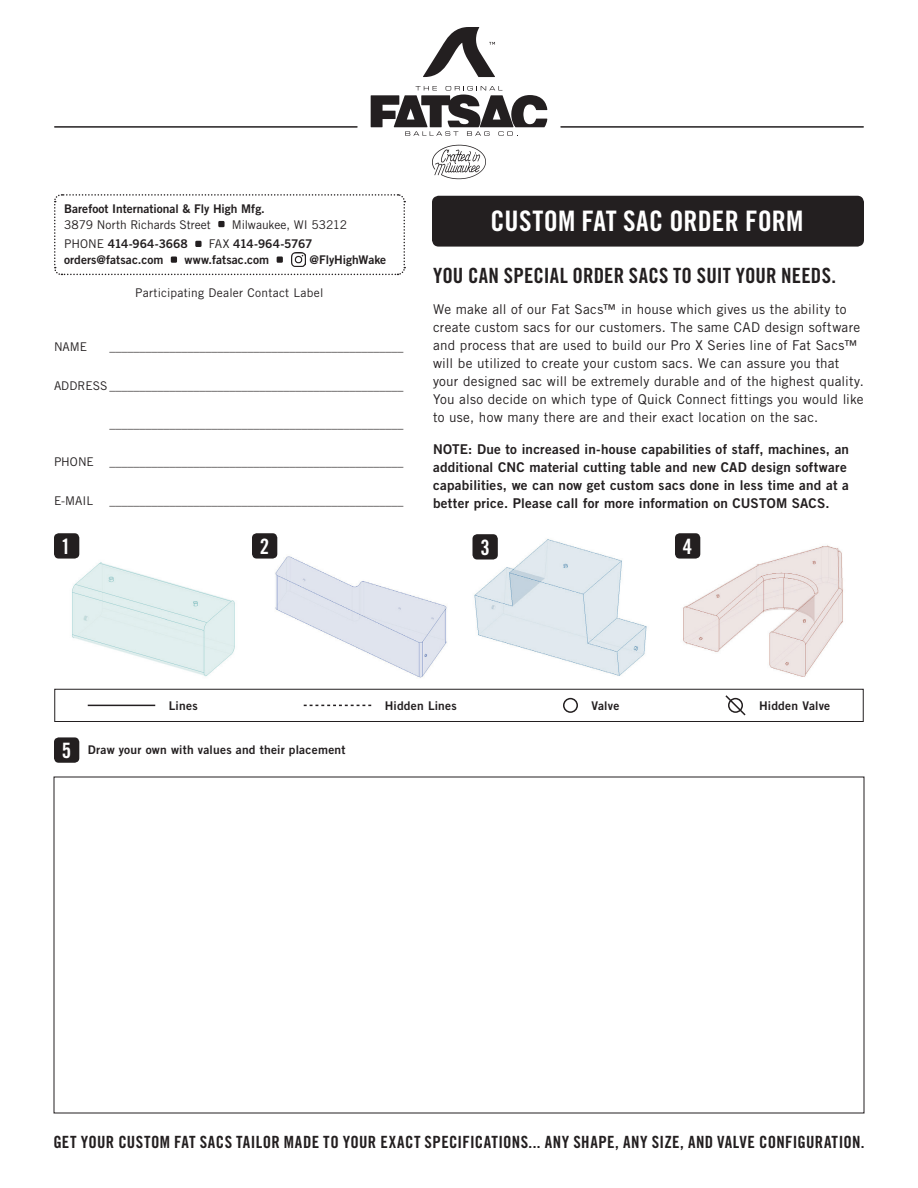
<style>
.page{position:relative;width:918px;height:1188px;background:#fff}
.page>*{position:absolute;margin:0;border:0;box-sizing:border-box;transform-origin:0 0}
.t1{font:28.2px "Trade Gothic LT Std Bd Cn 20";letter-spacing:.005em;color:#fff}
.t2{font:21.15px "Trade Gothic LT Std Bd Cn 20";color:#fff}
.t3{font:21px "Trade Gothic LT Std Bd Cn 20";letter-spacing:.01em;color:#231f20}
.t4{font:16.8px "Trade Gothic LT Std Bd Cn 20";letter-spacing:.02em;color:#231f20}
.t5{font:13.5px/18px "Trade Gothic LT Std";letter-spacing:.015em;color:#231f20}
.t6{font:13.5px/18px "Trade Gothic LT Std Bd 2";letter-spacing:.015em;color:#231f20}
.t7{font:12px "Trade Gothic LT Std";color:#231f20}
.t8{font:12px "Trade Gothic LT Std Bd 2";letter-spacing:.01em;color:#231f20}
.t9{font:12px "Trade Gothic LT Std";letter-spacing:.02em;color:#231f20}
.t10{font:12px "Trade Gothic LT Std Bd 2";letter-spacing:-.01em;color:#231f20}
.t11{font:12px "Trade Gothic LT Std Bd 2";letter-spacing:-.035em;color:#231f20}
.s1{font-family:"Trade Gothic LT Std"}
</style>
<div class="page">
<img style="left:54px;top:554px;width:181px;height:123px">
<img style="left:274px;top:534px;width:173px;height:144px">
<img style="left:474px;top:534px;width:173px;height:142px">
<img style="left:675px;top:534px;width:168px;height:143px">
<svg style="left:371px;top:86px;width:176px;height:50px"></svg>
<hr style="left:55px;top:126px;width:302px;height:2px;background:#231f20">
<svg style="left:54px;top:194px;width:352px;height:82px"></svg>
<div style="left:432px;top:196px;width:432px;height:51px;background:#231f20;border-radius:7px"></div>
<svg style="left:423px;top:27px;width:72px;height:50px"></svg>
<hr style="left:561px;top:126px;width:302px;height:2px;background:#231f20">
<div style="left:54px;top:689px;width:810px;height:33px;border:1px solid #231f20"></div>
<hr style="left:88px;top:705px;width:67px;height:1px;background:#231f20">
<svg style="left:304px;top:705px;width:67px;height:1px"></svg>
<div style="left:563px;top:698px;width:15px;height:15px;border:2px solid #231f20;border-radius:50%"></div>
<svg style="left:725px;top:695px;width:21px;height:21px"></svg>
<div style="left:54px;top:533px;width:25px;height:26px;background:#231f20;border-radius:5px"></div>
<div style="left:252px;top:533px;width:25px;height:26px;background:#231f20;border-radius:5px"></div>
<div style="left:472px;top:534px;width:26px;height:26px;background:#231f20;border-radius:5px"></div>
<div style="left:54px;top:737px;width:25px;height:26px;background:#231f20;border-radius:5px"></div>
<div style="left:675px;top:533px;width:25px;height:26px;background:#231f20;border-radius:5px"></div>
<svg style="left:432px;top:145px;width:54px;height:34px"></svg>
<p class="t8" style="left:64px;top:201px;width:202px">Barefoot International &amp; Fly High Mfg.</p>
<p class="t7" style="left:64px;top:217px;width:148px">3879 North Richards Street</p>
<p class="t7" style="left:232px;top:217px;width:117px">Milwaukee, WI 53212</p>
<p class="t10" style="left:64px;top:237px;width:125px"><span class="s1">PHONE</span> 414-964-3668</p>
<p class="t11" style="left:209px;top:237px;width:105px"><span class="s1">FAX</span> 414-964-5767</p>
<p class="t8" style="left:64px;top:253px;width:101px">orders@fatsac.com</p>
<p class="t8" style="left:184px;top:253px;width:86px">www.fatsac.com</p>
<p class="t8" style="left:310px;top:253px;width:78px">@FlyHighWake</p>
<p class="t9" style="left:135px;top:285px;width:190px">Participating Dealer Contact Label</p>
<p class="t7" style="left:54px;top:340px;width:35px">NAME</p>
<p class="t7" style="left:109px;top:340px;width:295px">_________________________________________________</p>
<p class="t7" style="left:54px;top:378px;width:351px">ADDRESS _________________________________________________</p>
<p class="t7" style="left:109px;top:416px;width:295px">_________________________________________________</p>
<p class="t7" style="left:54px;top:455px;width:41px">PHONE</p>
<p class="t7" style="left:109px;top:455px;width:295px">_________________________________________________</p>
<p class="t7" style="left:54px;top:493px;width:41px">E-MAIL</p>
<p class="t7" style="left:109px;top:493px;width:295px">_________________________________________________</p>
<h1 class="t1" style="left:491px;top:204px;width:314px">CUSTOM FAT SAC ORDER FORM</h1>
<h3 class="t3" style="left:433px;top:262px;width:404px">YOU CAN SPECIAL ORDER SACS TO SUIT YOUR NEEDS.</h3>
<p class="t5" style="left:433px;top:300px;width:432px">We make all of our Fat Sacs™ in house which gives us the ability to create custom sacs for our customers. The same CAD design software and process that are used to build our Pro X Series line of Fat Sacs™ will be utilized to create your custom sacs. We can assure you that your designed sac will be extremely durable and of the highest quality.<br>You also decide on which type of Quick Connect fittings you would like to use, how many there are and their exact location on the sac.</p>
<p class="t6" style="left:433px;top:440px;width:418px">NOTE: Due to increased in-house capabilities of staff, machines, an additional CNC material cutting table and new CAD design software capabilities, we can now get custom sacs done in less time and at a better price. Please call for more information on CUSTOM SACS.</p>
<h2 class="t2" style="left:61px;top:533px;width:11px">1</h2>
<h2 class="t2" style="left:260px;top:533px;width:11px">2</h2>
<h2 class="t2" style="left:480px;top:534px;width:11px">3</h2>
<h2 class="t2" style="left:683px;top:533px;width:11px">4</h2>
<h2 class="t2" style="left:62px;top:737px;width:11px">5</h2>
<p class="t8" style="left:169px;top:698px;width:30px">Lines</p>
<p class="t8" style="left:385px;top:698px;width:74px">Hidden Lines</p>
<p class="t8" style="left:591px;top:698px;width:29px">Valve</p>
<p class="t8" style="left:759px;top:698px;width:73px">Hidden Valve</p>
<p class="t8" style="left:88px;top:743px;width:259px">Draw your own with values and their placement</p>
<p class="t4" style="left:53px;top:1131px;width:813px">GET YOUR CUSTOM FAT SACS TAILOR MADE TO YOUR EXACT SPECIFICATIONS... ANY SHAPE, ANY SIZE, AND VALVE CONFIGURATION.</p>
</div>
